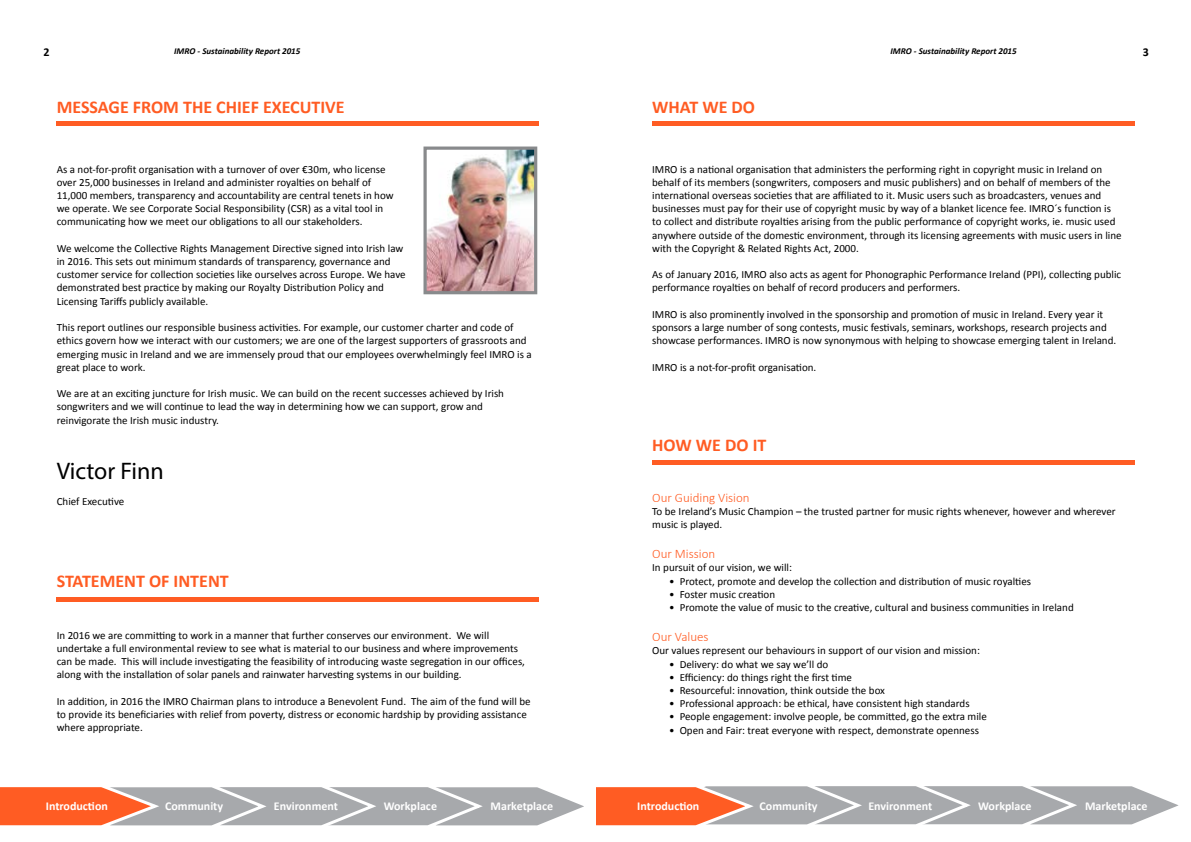
<style>
.page{position:relative;width:1191px;height:842px;background:#fff}
.page>*{position:absolute;margin:0;border:0;box-sizing:border-box;transform-origin:0 0}
.t1{font:24px "Myriad Pro";color:#000}
.t2{font:700 18px "Calibri";color:#ff5c23}
.t3{font:300 13px "Calibri";color:#ff5c23}
.t4{font:700 12px "Calibri";color:#fff}
.t5{font:700 12px "Calibri";color:#000}
.t6{font:11px/13.2px "Calibri";color:#000}
.t7{font:italic 700 9px "Calibri";color:#000}
</style>
<div class="page">
<svg style="left:0;top:786px;width:1179px;height:40px;background:#c5a69c"></svg>
<hr style="left:57px;top:121px;width:482px;height:4px;background:#ff5c23">
<hr style="left:652px;top:121px;width:482px;height:4px;background:#ff5c23">
<div style="left:652px;top:460px;width:482px;height:5px;background:#ff5c23"></div>
<div style="left:57px;top:597px;width:482px;height:5px;background:#ff5c23"></div>
<img style="left:427px;top:151px;width:106px;height:139px">
<div style="left:423px;top:147px;width:114px;height:147px;border:3px solid #888a8c"></div>
<p class="t7" style="left:174px;top:45px;width:128px">IMRO - Sustainability Report 2015</p>
<p class="t7" style="left:890px;top:45px;width:128px">IMRO - Sustainability Report 2015</p>
<p class="t5" style="left:44px;top:44px;width:8px">2</p>
<p class="t5" style="left:1142px;top:44px;width:8px">3</p>
<h2 class="t2" style="left:57px;top:95px;width:289px">MESSAGE FROM THE CHIEF EXECUTIVE</h2>
<h2 class="t2" style="left:652px;top:95px;width:104px">WHAT WE DO</h2>
<p class="t6" style="left:57px;top:162px;width:338px">As a not-for-profit organisation with a turnover of over €30m, who license over 25,000 businesses in Ireland and administer royalties on behalf of 11,000 members, transparency and accountability are central tenets in how we operate. We see Corporate Social Responsibility (CSR) as a vital tool in communicating how we meet our obligations to all our stakeholders.</p>
<p class="t6" style="left:57px;top:242px;width:350px">We welcome the Collective Rights Management Directive signed into Irish law in 2016. This sets out minimum standards of transparency, governance and customer service for collection societies like ourselves across Europe. We have demonstrated best practice by making our Royalty Distribution Policy and Licensing Tariffs publicly available.</p>
<p class="t6" style="left:57px;top:321px;width:476px">This report outlines our responsible business activities. For example, our customer charter and code of ethics govern how we interact with our customers; we are one of the largest supporters of grassroots and emerging music in Ireland and we are immensely proud that our employees overwhelmingly feel IMRO is a great place to work.</p>
<p class="t6" style="left:57px;top:387px;width:449px">We are at an exciting juncture for Irish music. We can build on the recent successes achieved by Irish songwriters and we will continue to lead the way in determining how we can support, grow and reinvigorate the Irish music industry.</p>
<h1 class="t1" style="left:57px;top:456px;width:108px">Victor Finn</h1>
<p class="t6" style="left:57px;top:495px;width:69px">Chief Executive</p>
<h2 class="t2" style="left:57px;top:569px;width:174px">STATEMENT OF INTENT</h2>
<p class="t6" style="left:57px;top:628px;width:470px">In 2016 we are committing to work in a manner that further conserves our environment. We will undertake a full environmental review to see what is material to our business and where improvements can be made. This will include investigating the feasibility of introducing waste segregation in our offices, along with the installation of solar panels and rainwater harvesting systems in our building.</p>
<p class="t6" style="left:57px;top:694px;width:475px">In addition, in 2016 the IMRO Chairman plans to introduce a Benevolent Fund. The aim of the fund will be to provide its beneficiaries with relief from poverty, distress or economic hardship by providing assistance where appropriate.</p>
<p class="t6" style="left:652px;top:162px;width:471px">IMRO is a national organisation that administers the performing right in copyright music in Ireland on behalf of its members (songwriters, composers and music publishers) and on behalf of members of the international overseas societies that are affiliated to it. Music users such as broadcasters, venues and businesses must pay for their use of copyright music by way of a blanket licence fee. IMRO´s function is to collect and distribute royalties arising from the public performance of copyright works, ie. music used anywhere outside of the domestic environment, through its licensing agreements with music users in line with the Copyright &amp; Related Rights Act, 2000.</p>
<p class="t6" style="left:652px;top:268px;width:470px">As of January 2016, IMRO also acts as agent for Phonographic Performance Ireland (PPI), collecting public performance royalties on behalf of record producers and performers.</p>
<p class="t6" style="left:652px;top:308px;width:465px">IMRO is also prominently involved in the sponsorship and promotion of music in Ireland. Every year it sponsors a large number of song contests, music festivals, seminars, workshops, research projects and showcase performances. IMRO is now synonymous with helping to showcase emerging talent in Ireland.</p>
<p class="t6" style="left:652px;top:360px;width:166px">IMRO is a not-for-profit organisation.</p>
<h2 class="t2" style="left:652px;top:433px;width:116px">HOW WE DO IT</h2>
<p class="t3" style="left:652px;top:489px;width:99px">Our Guiding Vision</p>
<p class="t6" style="left:652px;top:505px;width:465px">To be Ireland’s Music Champion – the trusted partner for music rights whenever, however and wherever music is played.</p>
<p class="t3" style="left:652px;top:546px;width:65px">Our Mission</p>
<p class="t6" style="left:652px;top:561px;width:141px">In pursuit of our vision, we will:</p>
<p class="t6" style="left:669px;top:574px;width:363px">• Protect, promote and develop the collection and distribution of music royalties</p>
<p class="t6" style="left:669px;top:588px;width:107px">• Foster music creation</p>
<p class="t6" style="left:669px;top:601px;width:406px">• Promote the value of music to the creative, cultural and business communities in Ireland</p>
<p class="t3" style="left:652px;top:629px;width:58px">Our Values</p>
<p class="t6" style="left:652px;top:644px;width:329px">Our values represent our behaviours in support of our vision and mission:</p>
<p class="t6" style="left:669px;top:657px;width:161px">• Delivery: do what we say we’ll do</p>
<p class="t6" style="left:669px;top:671px;width:184px">• Efficiency: do things right the first time</p>
<p class="t6" style="left:669px;top:684px;width:217px">• Resourceful: innovation, think outside the box</p>
<p class="t6" style="left:669px;top:697px;width:302px">• Professional approach: be ethical, have consistent high standards</p>
<p class="t6" style="left:669px;top:710px;width:319px">• People engagement: involve people, be committed, go the extra mile</p>
<p class="t6" style="left:669px;top:723px;width:311px">• Open and Fair: treat everyone with respect, demonstrate openness</p>
<p class="t4" style="left:46px;top:798px;width:64px">Introduction</p>
<p class="t4" style="left:165px;top:798px;width:60px">Community</p>
<p class="t4" style="left:274px;top:798px;width:66px">Environment</p>
<p class="t4" style="left:384px;top:798px;width:55px">Workplace</p>
<p class="t4" style="left:490px;top:798px;width:64px">Marketplace</p>
<p class="t4" style="left:637px;top:798px;width:64px">Introduction</p>
<p class="t4" style="left:759px;top:798px;width:60px">Community</p>
<p class="t4" style="left:868px;top:798px;width:66px">Environment</p>
<p class="t4" style="left:978px;top:798px;width:55px">Workplace</p>
<p class="t4" style="left:1085px;top:798px;width:64px">Marketplace</p>
</div>
